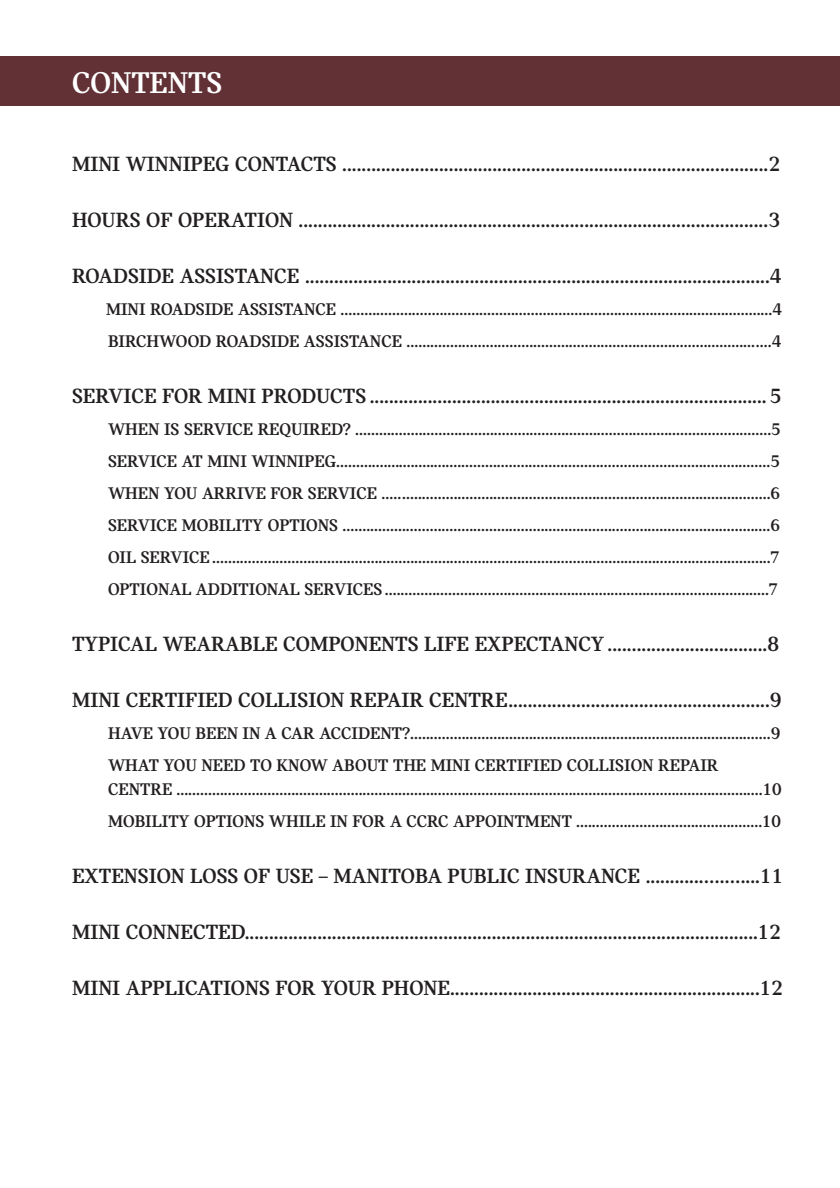
<style>
.page{position:relative;width:840px;height:1188px;background:#fff}
.page>*{position:absolute;margin:0;border:0;box-sizing:border-box;transform-origin:0 0}
.B_Head{font:700 32px "MINI Serif";color:#fff}
.TOC_1{font:22px "MINI Serif Headline";color:#231f20}
.Sub_Headline{font:22px "MINI Serif Headline";color:#231f20}
.Sub_Headline-2{font:18px/32px "MINI Serif Headline";color:#231f20}
.TOC_2{font:18px "MINI Serif Headline";color:#231f20}
</style>
<div class="page">
<div style="left:0;top:56px;width:840px;height:49px;background:#613136"></div>
<p class="B_Head" style="left:72px;top:64px;width:152px">CONTENTS</p>
<p class="TOC_1" style="left:72px;top:152px;width:709px">MINI WINNIPEG CONTACTS ........................................................................................2</p>
<p class="TOC_1" style="left:72px;top:208px;width:709px">HOURS OF OPERATION .................................................................................................3</p>
<p class="Sub_Headline" style="left:72px;top:264px;width:711px">ROADSIDE ASSISTANCE ................................................................................................4</p>
<p class="Sub_Headline-2" style="left:106px;top:293px;width:677px">MINI ROADSIDE ASSISTANCE .............................................................................................................4</p>
<p class="TOC_2" style="left:108px;top:331px;width:674px">BIRCHWOOD ROADSIDE ASSISTANCE ............................................................................................4</p>
<p class="Sub_Headline" style="left:72px;top:384px;width:711px">SERVICE FOR MINI PRODUCTS .................................................................................. 5</p>
<p class="Sub_Headline-2" style="left:108px;top:413px;width:674px">WHEN IS SERVICE REQUIRED? .........................................................................................................5</p>
<p class="Sub_Headline-2" style="left:108px;top:445px;width:673px">SERVICE AT MINI WINNIPEG..............................................................................................................5</p>
<p class="Sub_Headline-2" style="left:108px;top:477px;width:673px">WHEN YOU ARRIVE FOR SERVICE ..................................................................................................6<br>SERVICE MOBILITY OPTIONS ............................................................................................................6</p>
<p class="Sub_Headline-2" style="left:108px;top:541px;width:673px">OIL SERVICE .............................................................................................................................................7</p>
<p class="TOC_2" style="left:108px;top:579px;width:671px">OPTIONAL ADDITIONAL SERVICES .................................................................................................7</p>
<p class="TOC_1" style="left:72px;top:632px;width:708px">TYPICAL WEARABLE COMPONENTS LIFE EXPECTANCY .................................8</p>
<p class="Sub_Headline" style="left:72px;top:688px;width:711px">MINI CERTIFIED COLLISION REPAIR CENTRE ......................................................9</p>
<p class="Sub_Headline-2" style="left:108px;top:717px;width:673px">HAVE YOU BEEN IN A CAR ACCIDENT?...........................................................................................9</p>
<p class="Sub_Headline-2" style="left:108px;top:753px;width:675px;line-height:24px">WHAT YOU NEED TO KNOW ABOUT THE MINI CERTIFIED COLLISION REPAIR<br>CENTRE ....................................................................................................................................................10</p>
<p class="TOC_2" style="left:108px;top:811px;width:674px">MOBILITY OPTIONS WHILE IN FOR A CCRC APPOINTMENT ...............................................10</p>
<p class="TOC_1" style="left:72px;top:864px;width:712px">EXTENSION LOSS OF USE – MANITOBA PUBLIC INSURANCE .......................11</p>
<p class="TOC_1" style="left:72px;top:920px;width:710px">MINI CONNECTED..........................................................................................................12</p>
<p class="TOC_1" style="left:72px;top:976px;width:712px">MINI APPLICATIONS FOR YOUR PHONE................................................................12</p>
</div>
